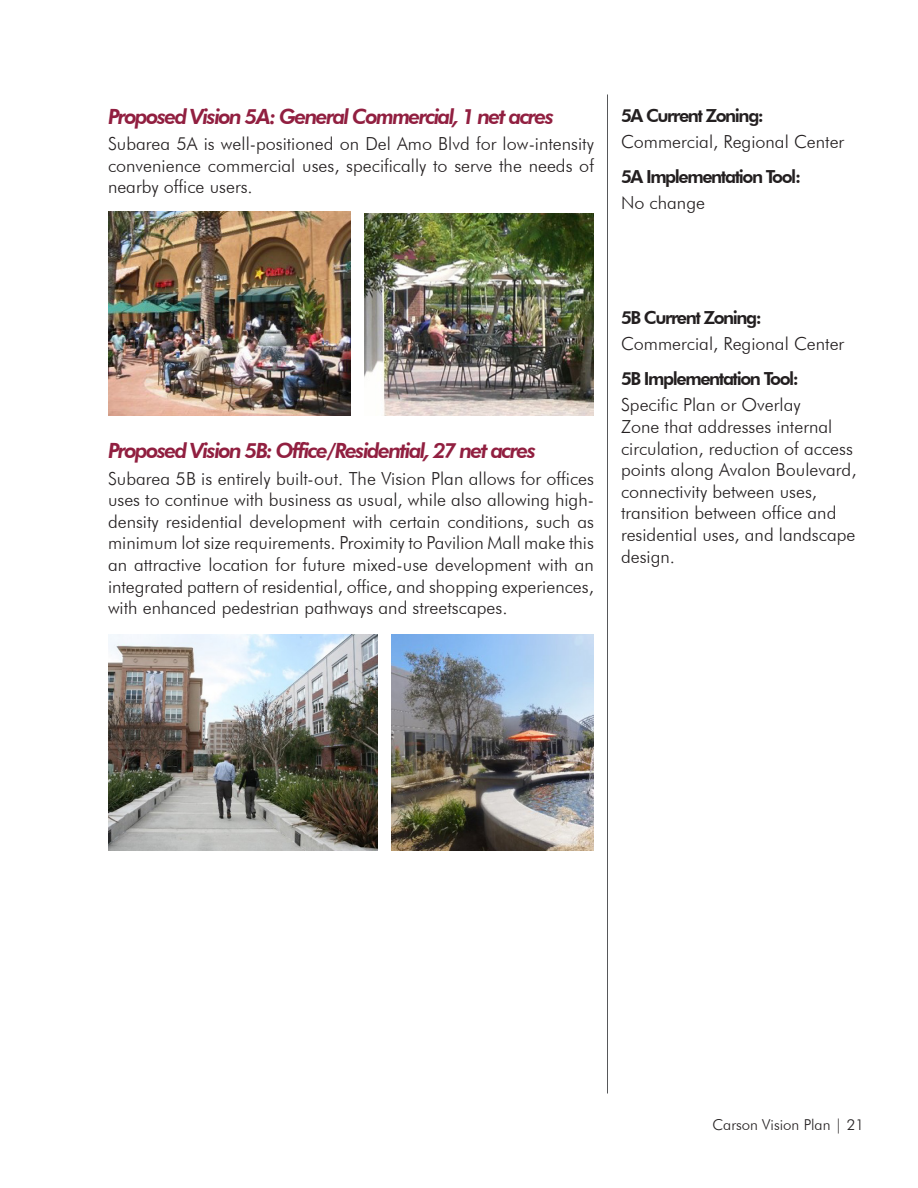
<style>
.page{position:relative;width:918px;height:1188px;background:#fff}
.page>*{position:absolute;margin:0;border:0;box-sizing:border-box;transform-origin:0 0}
.Heading_3{font:italic 800 21px "Futura BT";letter-spacing:-.08em;color:#911f40}
.Body_Text{font:300 18px/21.6px "Futura BT";color:#231f20;text-align:justify}
.Sidebar_Text{font:300 18px/21.6px "Futura BT";color:#231f20}
.Sidebar_Title{font:800 18px "Futura BT";letter-spacing:-.08em;color:#231f20}
.t1{font:300 15px "Futura BT";color:#231f20}
</style>
<div class="page">
<hr style="left:607px;top:94px;width:1px;height:1000px;background:#57585a">
<img style="left:108px;top:634px;width:270px;height:216px">
<img style="left:392px;top:634px;width:202px;height:216px">
<img style="left:364px;top:213px;width:230px;height:203px">
<img style="left:109px;top:212px;width:242px;height:204px">
<p class="Heading_3" style="left:108px;top:104px;width:448px">Proposed Vision 5A: General Commercial, 1 net acres</p>
<p class="Body_Text" style="left:108px;top:133px;width:488px">Subarea 5A is well-positioned on Del Amo Blvd for low-intensity convenience commercial uses, specifically to serve the needs of nearby office users.</p>
<p class="Sidebar_Title" style="left:621px;top:104px;width:145px">5A Current Zoning:</p>
<p class="Sidebar_Text" style="left:621px;top:130px;width:225px">Commercial, Regional Center</p>
<p class="Sidebar_Title" style="left:621px;top:166px;width:182px">5A Implementation Tool:</p>
<p class="Body_Text" style="left:621px;top:192px;width:86px">No change</p>
<p class="Heading_3" style="left:108px;top:438px;width:430px">Proposed Vision 5B: Office/Residential, 27 net acres</p>
<p class="Body_Text" style="left:108px;top:467px;width:488px">Subarea 5B is entirely built-out. The Vision Plan allows for offices uses to continue with business as usual, while also allowing high&shy;density residential development with certain conditions, such as minimum lot size requirements. Proximity to Pavilion Mall make this an attractive location for future mixed-use development with an integrated pattern of residential, office, and shopping experiences, with enhanced pedestrian pathways and streetscapes.</p>
<p class="Sidebar_Title" style="left:621px;top:307px;width:142px">5B Current Zoning:</p>
<p class="Sidebar_Text" style="left:621px;top:333px;width:225px">Commercial, Regional Center</p>
<p class="Sidebar_Title" style="left:621px;top:368px;width:179px">5B Implementation Tool:</p>
<p class="Sidebar_Text" style="left:621px;top:394px;width:237px">Specific Plan or Overlay<br>Zone that addresses internal circulation, reduction of access points along Avalon Boulevard, connectivity between uses, transition between office and residential uses, and landscape design.</p>
<p class="t1" style="left:712px;top:1116px;width:153px">Carson Vision Plan | 21</p>
</div>
